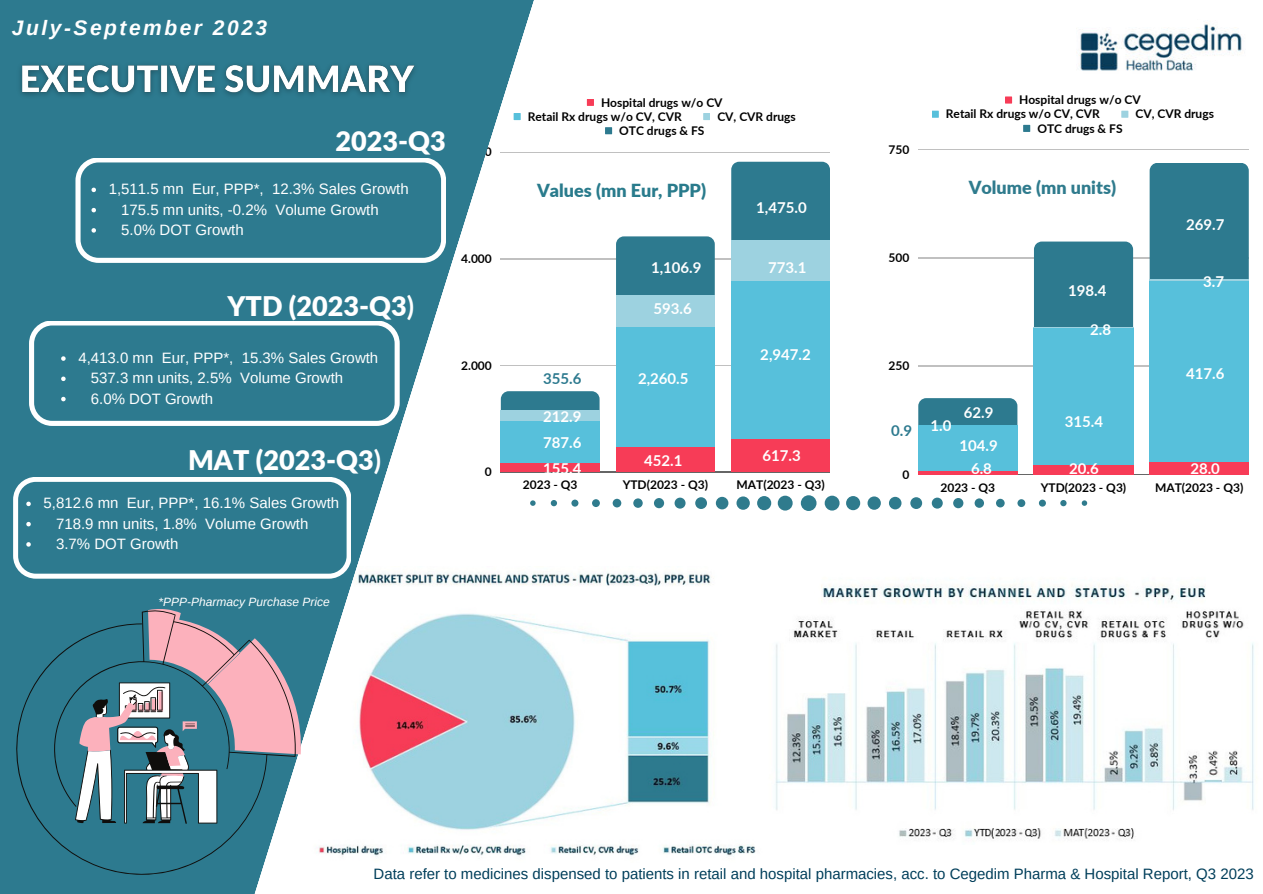
<style>
.page{position:relative;width:1263px;height:894px;background:#fff}
.page>*{position:absolute;margin:0;border:0;box-sizing:border-box;transform-origin:0 0}
.t1{font:900 27px "Lato";color:#fff}
.t2{font:italic 700 21px "Arimo";letter-spacing:.12em;color:#fff}
.t3{font:900 18px "Lato";color:#297b8c}
.t4{font:900 18px "Lato";color:#2f7b8d}
.t5{font:15px/20.2px "Arimo";color:#fff}
.t6{font:15px "Arimo";color:#003e5a}
.t7{font:700 15px "Lato";color:#fff}
.t8{font:700 15px "Lato";color:#2d7a8f}
.t9{font:700 12px/14.1px "Lato";color:#000}
.t10{font:italic 12px "Arimo";color:#fff}
.s1{font-weight:700}
</style>
<div class="page">
<svg style="left:534px;top:495px;width:553px;height:16px"></svg>
<img style="left:534px;top:572px;width:222px;height:285px">
<div style="left:587px;top:99px;width:7px;height:7px;background:#f73c57"></div>
<div style="left:703px;top:113px;width:7px;height:7px;background:#9dd2e0"></div>
<div style="left:605px;top:127px;width:7px;height:7px;background:#2d7a8f"></div>
<hr style="left:501px;top:152px;width:329px;height:1px;background:#000">
<hr style="left:501px;top:258px;width:329px;height:1px;background:#000">
<hr style="left:501px;top:365px;width:329px;height:1px;background:#000">
<hr style="left:501px;top:471px;width:329px;height:1px;background:#000">
<svg style="left:534px;top:391px;width:66px;height:19px"></svg>
<div style="left:616px;top:236px;width:99px;height:59px;background:#2d7a8f"></div>
<svg style="left:731px;top:162px;width:99px;height:8px"></svg>
<div style="left:501px;top:410px;width:99px;height:62px;background:#9dd2e0"></div>
<div style="left:616px;top:295px;width:99px;height:177px;background:#9dd2e0"></div>
<div style="left:731px;top:240px;width:99px;height:232px;background:#9dd2e0"></div>
<div style="left:501px;top:421px;width:99px;height:51px;background:#57c0db"></div>
<div style="left:616px;top:327px;width:99px;height:145px;background:#57c0db"></div>
<div style="left:731px;top:282px;width:99px;height:190px;background:#57c0db"></div>
<div style="left:501px;top:463px;width:99px;height:9px;background:#f73c57"></div>
<div style="left:616px;top:448px;width:99px;height:24px;background:#f73c57"></div>
<div style="left:731px;top:439px;width:99px;height:33px;background:#f73c57"></div>
<svg style="left:0;top:0;width:534px;height:893px;fill:#2d7a8f"></svg>
<svg style="left:13px;top:477px;width:338px;height:101px;background:#45899b"></svg>
<svg style="left:16px;top:610px;width:280px;height:264px;background:#377e92"></svg>
<svg style="left:75px;top:608px;width:226px;height:215px;background:#7991a0"></svg>
<img style="left:1079px;top:22px;width:163px;height:49px">
<div style="left:1005px;top:96px;width:7px;height:8px;background:#f73c57"></div>
<div style="left:932px;top:111px;width:7px;height:7px;background:#57c0db"></div>
<div style="left:1121px;top:111px;width:7px;height:7px;background:#9dd2e0"></div>
<div style="left:1023px;top:125px;width:7px;height:7px;background:#2d7a8f"></div>
<hr style="left:918px;top:149px;width:331px;height:1px;background:#000">
<hr style="left:918px;top:257px;width:331px;height:1px;background:#000">
<hr style="left:918px;top:366px;width:331px;height:1px;background:#000">
<hr style="left:918px;top:474px;width:331px;height:1px;background:#000">
<div style="left:918px;top:398px;width:99px;height:27px;background:#2d7a8f"></div>
<div style="left:1034px;top:241px;width:99px;height:86px;background:#2d7a8f"></div>
<div style="left:1150px;top:163px;width:99px;height:116px;background:#2d7a8f"></div>
<div style="left:918px;top:425px;width:99px;height:49px;background:#57c0db"></div>
<div style="left:1034px;top:329px;width:99px;height:145px;background:#57c0db"></div>
<div style="left:1150px;top:281px;width:99px;height:193px;background:#57c0db"></div>
<hr style="left:918px;top:471px;width:99px;height:3px;background:#f73c57">
<div style="left:1034px;top:465px;width:99px;height:9px;background:#f73c57"></div>
<div style="left:1150px;top:462px;width:99px;height:12px;background:#f73c57"></div>
<img style="left:775px;top:584px;width:479px;height:256px">
<img style="left:3px;top:56px;width:422px;height:49px">
<svg style="left:76px;top:158px;width:370px;height:104px;background:#43889a"></svg>
<svg style="left:29px;top:320px;width:370px;height:105px;background:#43879a"></svg>
<h2 class="t2" style="left:12px;top:13px;width:257px">July-September 2023</h2>
<h1 class="t1" style="left:335px;top:121px;width:112px">2023-Q3</h1>
<p class="t5" style="left:121px;top:179px;width:289px;text-indent:-12px">1,511.5 mn Eur, PPP*, 12.3% Sales Growth<br>175.5 mn units, -0.2% Volume Growth<br>5.0% DOT Growth</p>
<h1 class="t1" style="left:228px;top:285px;width:188px">YTD (2023-Q3<span class="s1">)</span></h1>
<p class="t5" style="left:91px;top:348px;width:289px;text-indent:-12px">4,413.0 mn Eur, PPP*, 15.3% Sales Growth<br>537.3 mn units, 2.5% Volume Growth<br>6.0% DOT Growth</p>
<p class="t9" style="left:461px;top:251px;width:32px">4.000</p>
<p class="t9" style="left:461px;top:357px;width:32px">2.000</p>
<h1 class="t1" style="left:188px;top:440px;width:195px">MAT (2023-Q3<span class="s1">)</span></h1>
<p class="t5" style="left:56px;top:493px;width:285px;text-indent:-12px">5,812.6 mn Eur, PPP*, 16.1% Sales Growth<br>718.9 mn units, 1.8% Volume Growth<br>3.7% DOT Growth</p>
<p class="t9" style="left:485px;top:464px;width:8px">0</p>
<p class="t10" style="left:159px;top:593px;width:173px">*PPP-Pharmacy Purchase Price</p>
<p class="t9" style="left:528px;top:94px;width:196px;text-indent:73px">Hospital drugs w/o CV<br>Retail Rx drugs w/o CV, CVR</p>
<p class="t9" style="left:717px;top:109px;width:80px">CV, CVR drugs</p>
<p class="t9" style="left:619px;top:123px;width:87px">OTC drugs &amp; FS</p>
<p class="t9" style="left:946px;top:92px;width:196px;text-indent:73px">Hospital drugs w/o CV<br>Retail Rx drugs w/o CV, CVR</p>
<p class="t9" style="left:1135px;top:106px;width:80px">CV, CVR drugs</p>
<p class="t9" style="left:1037px;top:120px;width:87px">OTC drugs &amp; FS</p>
<p class="t9" style="left:888px;top:142px;width:22px">750</p>
<p class="t3" style="left:537px;top:177px;width:170px">Values (mn Eur, PPP)</p>
<p class="t4" style="left:969px;top:174px;width:149px">Volume (mn units)</p>
<p class="t7" style="left:756px;top:196px;width:52px">1,475.0</p>
<p class="t8" style="left:543px;top:368px;width:40px">355.6</p>
<p class="t7" style="left:651px;top:256px;width:52px">1,106.9</p>
<p class="t7" style="left:653px;top:297px;width:40px">593.6</p>
<p class="t7" style="left:638px;top:368px;width:52px">2,260.5</p>
<p class="t7" style="left:768px;top:256px;width:40px">773.1</p>
<p class="t7" style="left:760px;top:343px;width:52px">2,947.2</p>
<p class="t9" style="left:888px;top:250px;width:22px">500</p>
<p class="t9" style="left:888px;top:358px;width:22px">250</p>
<p class="t7" style="left:1068px;top:279px;width:40px">198.4</p>
<p class="t7" style="left:1090px;top:318px;width:22px">2.8</p>
<p class="t7" style="left:1186px;top:214px;width:40px">269.7</p>
<p class="t7" style="left:1203px;top:270px;width:22px">3.7</p>
<p class="t7" style="left:1186px;top:362px;width:40px">417.6</p>
<p class="t7" style="left:543px;top:405px;width:40px">212.9</p>
<p class="t7" style="left:543px;top:431px;width:40px">787.6</p>
<p class="t7" style="left:543px;top:457px;width:40px">155.4</p>
<p class="t7" style="left:644px;top:449px;width:40px">452.1</p>
<p class="t7" style="left:762px;top:444px;width:40px">617.3</p>
<p class="t9" style="left:523px;top:477px;width:56px">2023 - Q3</p>
<p class="t9" style="left:623px;top:477px;width:87px">YTD(2023 - Q3)</p>
<p class="t9" style="left:736px;top:477px;width:90px">MAT(2023 - Q3)</p>
<p class="t8" style="left:891px;top:419px;width:62px">0.9 <sup>1.0</sup></p>
<p class="t9" style="left:902px;top:466px;width:8px">0</p>
<p class="t7" style="left:964px;top:401px;width:31px">62.9</p>
<p class="t7" style="left:959px;top:434px;width:40px">104.9</p>
<p class="t7" style="left:1065px;top:410px;width:40px">315.4</p>
<p class="t7" style="left:971px;top:457px;width:22px">6.8</p>
<p class="t7" style="left:1190px;top:457px;width:31px">28.0</p>
<p class="t7" style="left:1069px;top:457px;width:31px">20.6</p>
<p class="t9" style="left:940px;top:479px;width:56px">2023 - Q3</p>
<p class="t9" style="left:1041px;top:479px;width:87px">YTD(2023 - Q3)</p>
<p class="t9" style="left:1155px;top:479px;width:90px">MAT(2023 - Q3)</p>
<p class="t6" style="left:374px;top:864px;width:882px">Data refer to medicines dispensed to patients in retail and hospital pharmacies, acc. to Cegedim Pharma &amp; Hospital Report, Q3 2023</p>
</div>
